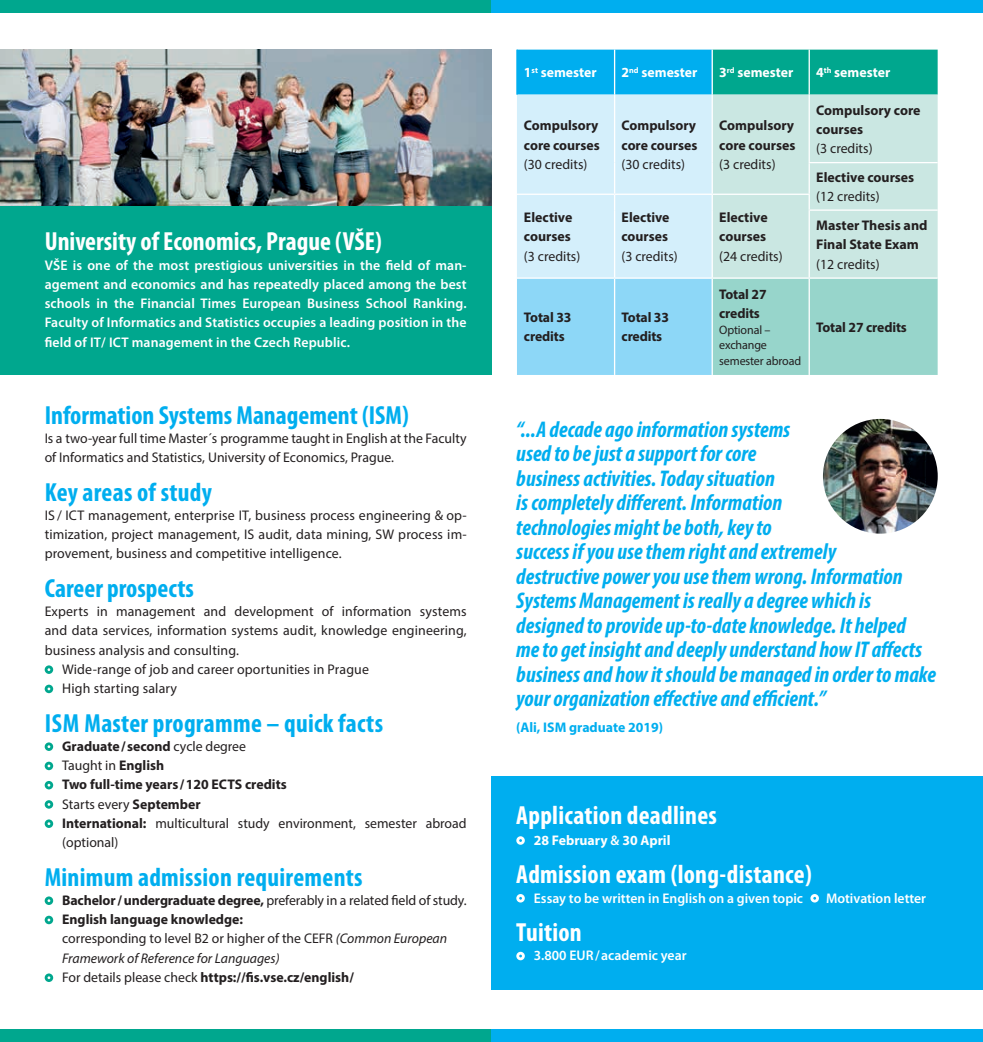
<style>
.page{position:relative;width:983px;height:1042px;background:#fff}
.page>*{position:absolute;margin:0;border:0;box-sizing:border-box;transform-origin:0 0}
.t1{font:700 condensed 26.25px "Myriad Pro";letter-spacing:.01em;color:#00aeef}
.t2{font:700 condensed 26.25px "Myriad Pro";letter-spacing:.01em;color:#fff}
.t3{font:italic 700 condensed 22.75px/24.5px "Myriad Pro";color:#00aeef}
.t4{font:14px/19.2px "Myriad Pro";color:#231f20}
.t5{font:600 14px/19.2px "Myriad Pro";color:#fff;text-align:justify}
.t6{font:700 14px/19.2px "Myriad Pro";color:#231f20}
.t7{font:700 14px "Myriad Pro";color:#fff}
.t8{font:700 14px "Myriad Pro";color:#00aeef}
.t9{font:12.25px/15.8px "Myriad Pro";letter-spacing:-.01em;color:#231f20}
.s1{font-weight:700}
.s2{font-style:italic}
.s3{font-weight:600}
</style>
<div class="page">
<div style="left:491px;top:776px;width:491px;height:214px;background:#00aeef"></div>
<img style="left:0;top:50px;width:491px;height:156px">
<div style="left:0;top:206px;width:491px;height:169px;background:#00a78e"></div>
<svg style="left:45px;top:665px;width:8px;height:9px"></svg>
<svg style="left:45px;top:684px;width:8px;height:9px"></svg>
<svg style="left:45px;top:742px;width:8px;height:9px"></svg>
<svg style="left:45px;top:761px;width:8px;height:9px"></svg>
<svg style="left:45px;top:781px;width:8px;height:8px"></svg>
<svg style="left:45px;top:800px;width:8px;height:9px"></svg>
<svg style="left:45px;top:819px;width:8px;height:9px"></svg>
<svg style="left:45px;top:896px;width:8px;height:9px"></svg>
<svg style="left:45px;top:915px;width:8px;height:9px"></svg>
<svg style="left:45px;top:973px;width:8px;height:9px"></svg>
<div style="left:0;top:1029px;width:491px;height:13px;background:#00a78e"></div>
<div style="left:0;top:0;width:491px;height:12px;background:#00a78e"></div>
<div style="left:491px;top:1029px;width:491px;height:13px;background:#00aeef"></div>
<div style="left:491px;top:0;width:491px;height:12px;background:#00aeef"></div>
<hr style="left:516px;top:50px;width:1px;height:45px;background:#00aeef">
<svg style="left:517px;top:50px;width:420px;height:325px;background:#a1dce2"></svg>
<hr style="left:613px;top:210px;width:2px;height:67px;background:#fff">
<hr style="left:711px;top:210px;width:1px;height:67px;background:#fff">
<hr style="left:808px;top:209px;width:129px;height:2px;background:#fff">
<hr style="left:808px;top:211px;width:1px;height:66px;background:#fff">
<hr style="left:517px;top:277px;width:97px;height:2px;background:#fff">
<hr style="left:614px;top:277px;width:98px;height:2px;background:#fff">
<hr style="left:613px;top:279px;width:2px;height:96px;background:#fff">
<hr style="left:712px;top:277px;width:97px;height:2px;background:#fff">
<hr style="left:711px;top:279px;width:1px;height:96px;background:#fff">
<hr style="left:809px;top:277px;width:128px;height:2px;background:#fff">
<hr style="left:808px;top:279px;width:1px;height:96px;background:#fff">
<svg style="left:516px;top:836px;width:8px;height:9px"></svg>
<svg style="left:516px;top:894px;width:8px;height:8px"></svg>
<svg style="left:810px;top:894px;width:8px;height:8px"></svg>
<svg style="left:516px;top:952px;width:8px;height:8px"></svg>
<img style="left:822px;top:419px;width:115px;height:115px;border-radius:57px">
<h1 class="t2" style="left:45px;top:225px;width:338px">University of Economics, Prague (VŠE)</h1>
<p class="t5" style="left:45px;top:255px;width:423px">VŠE is one of the most prestigious universities in the field of man&shy;agement and economics and has repeatedly placed among the best schools in the Financial Times European Business School Ranking.<br>Faculty of Informatics and Statistics occupies a leading position in the field of IT/ ICT management in the Czech Republic.</p>
<h1 class="t1" style="left:45px;top:398px;width:365px">Information Systems Management (ISM)</h1>
<p class="t4" style="left:45px;top:428px;width:423px">Is a two-year full time Master´s programme taught in English at the Faculty of Informatics and Statistics, University of Economics, Prague.</p>
<h1 class="t1" style="left:45px;top:475px;width:169px">Key areas of study</h1>
<p class="t4" style="left:45px;top:505px;width:423px;text-align:justify">IS / ICT management, enterprise IT, business process engineering &amp; op&shy;timization, project management, IS audit, data mining, SW process im&shy;provement, business and competitive intelligence.</p>
<h1 class="t1" style="left:45px;top:572px;width:151px">Career prospects</h1>
<p class="t4" style="left:45px;top:601px;width:423px">Experts in management and development of information systems</p>
<p class="t4" style="left:45px;top:621px;width:423px">and data services, information systems audit, knowledge engineering,</p>
<p class="t4" style="left:45px;top:640px;width:196px">business analysis and consulting.</p>
<p class="t4" style="left:62px;top:659px;width:308px">Wide-range of job and career oportunities in Prague</p>
<p class="t4" style="left:62px;top:678px;width:116px">High starting salary</p>
<h1 class="t1" style="left:45px;top:706px;width:340px">ISM Master programme – quick facts</h1>
<p class="t4" style="left:62px;top:736px;width:406px"><span class="s1">Graduate / second</span> cycle degree<br>Taught in <span class="s1">English<br>Two full-time years / 120 ECTS credits<br></span>Starts every <span class="s1">September<br>International:</span> multicultural study environment, semester abroad (optional)</p>
<h1 class="t1" style="left:45px;top:860px;width:319px">Minimum admission requirements</h1>
<p class="t4" style="left:62px;top:890px;width:406px"><span class="s1">Bachelor / undergraduate degree,</span> preferably in a related field of study.<br><span class="s1">English language knowledge:<br></span>corresponding to level B2 or higher of the CEFR <span class="s2">(Common European Framework of Reference for Languages)<br></span>For details please check <span class="s1">https://fis.vse.cz/english/</span></p>
<p class="t7" style="left:524px;top:64px;width:74px">1<sup>st</sup> semester</p>
<p class="t7" style="left:621px;top:64px;width:77px">2<sup>nd</sup> semester</p>
<p class="t7" style="left:719px;top:64px;width:76px">3<sup>rd</sup> semester</p>
<p class="t7" style="left:816px;top:64px;width:75px">4<sup>th</sup> semester</p>
<p class="t6" style="left:524px;top:116px;width:77px">Compulsory core courses</p>
<p class="t4" style="left:524px;top:154px;width:65px">(30 credits)</p>
<p class="t6" style="left:524px;top:207px;width:50px">Elective courses</p>
<p class="t4" style="left:524px;top:246px;width:58px">(3 credits)</p>
<p class="t6" style="left:621px;top:116px;width:77px">Compulsory core courses</p>
<p class="t4" style="left:621px;top:154px;width:65px">(30 credits)</p>
<p class="t6" style="left:621px;top:207px;width:49px">Elective courses</p>
<p class="t4" style="left:621px;top:246px;width:58px">(3 credits)</p>
<p class="t6" style="left:524px;top:307px;width:49px">Total 33 credits</p>
<p class="t6" style="left:621px;top:307px;width:49px">Total 33 credits</p>
<p class="t6" style="left:719px;top:116px;width:78px">Compulsory core courses</p>
<p class="t4" style="left:719px;top:154px;width:58px">(3 credits)</p>
<p class="t6" style="left:719px;top:207px;width:50px">Elective courses</p>
<p class="t4" style="left:719px;top:246px;width:65px">(24 credits)</p>
<p class="t6" style="left:816px;top:100px;width:106px">Compulsory core courses</p>
<p class="t4" style="left:816px;top:139px;width:58px">(3 credits)</p>
<p class="t6" style="left:816px;top:167px;width:99px">Elective courses</p>
<p class="t4" style="left:816px;top:187px;width:65px">(12 credits)</p>
<p class="t6" style="left:816px;top:215px;width:113px">Master Thesis and<br>Final State Exam</p>
<p class="t4" style="left:816px;top:254px;width:65px">(12 credits)</p>
<p class="t6" style="left:719px;top:284px;width:49px">Total 27 credits</p>
<p class="t9" style="left:719px;top:321px;width:83px">Optional – exchange semester abroad</p>
<p class="t6" style="left:816px;top:317px;width:92px">Total 27 credits</p>
<p class="t3" style="left:516px;top:416px;width:421px">“...A decade ago information systems<br>used to be just a support for core<br>business activities. Today situation<br>is completely different. Information<br>technologies might be both, key to<br>success if you use them right and extremely<br>destructive power you use them wrong. Information Systems Management is really a degree which is designed to provide up-to-date knowledge. It helped<br>me to get insight and deeply understand how IT affects business and how it should be managed in order to make your organization effective and efficient.”</p>
<p class="t8" style="left:516px;top:718px;width:148px">(Ali, ISM graduate 2019)</p>
<h1 class="t2" style="left:516px;top:798px;width:202px">Application deadlines</h1>
<p class="t7" style="left:533px;top:831px;width:138px">28 February <span class="s3">&amp;</span> 30 April</p>
<h1 class="t2" style="left:516px;top:858px;width:297px">Admission exam (long-distance)</h1>
<p class="t5" style="left:533px;top:888px;width:271px">Essay to be written in English on a given topic</p>
<p class="t5" style="left:825px;top:888px;width:102px">Motivation letter</p>
<h1 class="t2" style="left:516px;top:916px;width:67px">Tuition</h1>
<p class="t5" style="left:533px;top:945px;width:154px">3.800 EUR / academic year</p>
</div>
